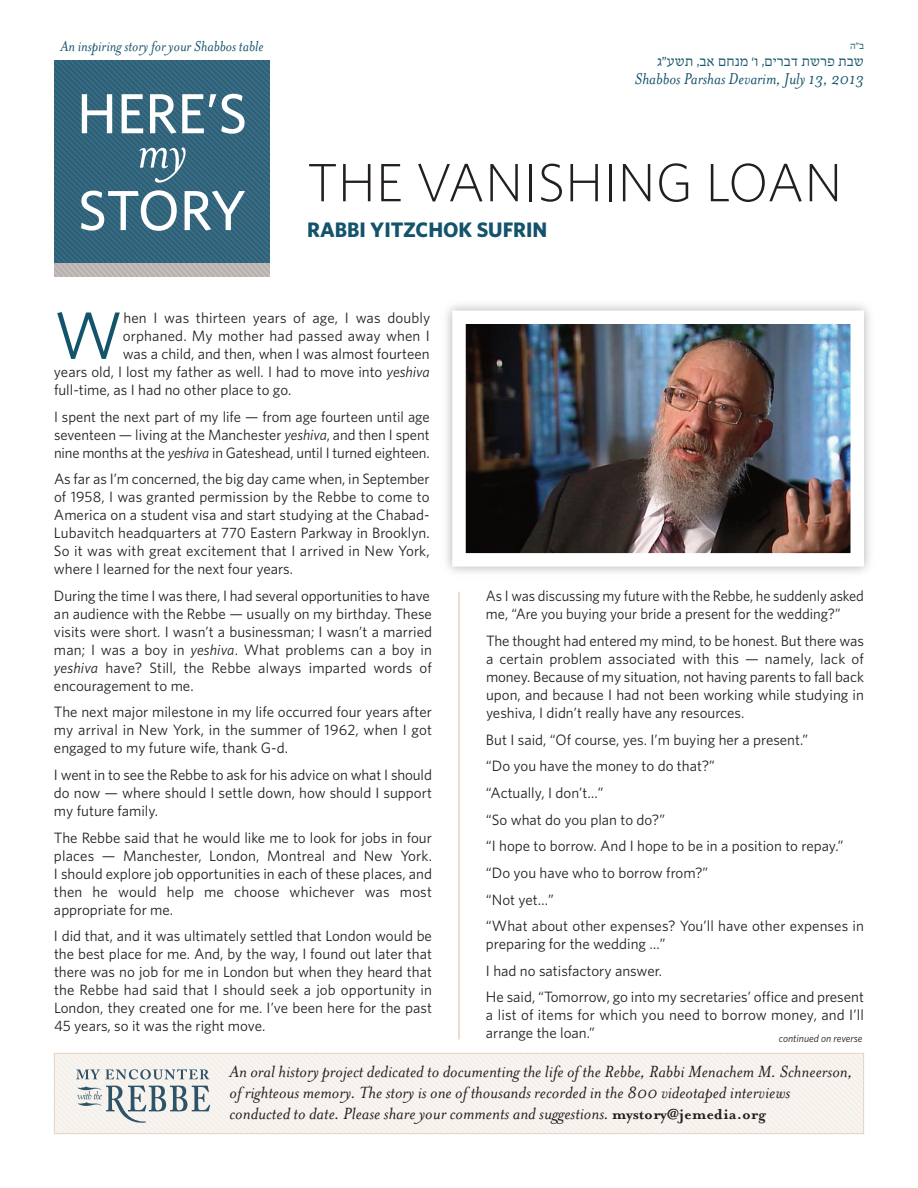
<style>
.page{position:relative;width:918px;height:1188px;background:#fff}
.page>*{position:absolute;margin:0;border:0;box-sizing:border-box;transform-origin:0 0}
.t1{font:67.2px "Whitney HTF";color:#13536b}
.t2{font:56.55px "Whitney HTF Medium SC";color:#fff}
.t3{font:500 56.55px "Whitney HTF";letter-spacing:-.02em;color:#fff}
.t4{font:italic 56.55px "Mrs Eaves";color:#fff}
.t5{font:300 54px "Whitney HTF";color:#231f20}
.t6{font:700 21px "Whitney HTF";color:#13536b}
.t7{font:italic 18.6px/21px "Mrs Eaves";color:#231f20;scale:1.06 1}
.t8{font:italic 18px "Mrs Eaves";color:#13536b}
.t9{font:italic 16.5px "Mrs Eaves";color:#13536b}
.t10{font:15px/18px "Whitney HTF";color:#231f20;text-align:justify}
.t11{font:300 15px "Fb Adama";color:#13536b}
.t12{font:italic 10.5px "Whitney HTF";color:#231f20}
.t13{font:300 10.5px "Fb Adama";color:#13536b}
.s1{font-style:italic}
.s2{font-weight:700;font-style:normal;font-size:16.5px}
</style>
<div class="page">
<img style="left:54px;top:61px;width:216px;height:202px">
<hr style="left:458px;top:592px;width:2px;height:448px;background:#e4d3c4">
<img style="left:467px;top:325px;width:382px;height:227px">
<div style="left:452px;top:310px;width:412px;height:257px;border:14px solid #fff"></div>
<img style="left:54px;top:263px;width:216px;height:14px">
<div style="left:56px;top:1055px;width:806px;height:77px;background:#f6f3ee"></div>
<div style="left:54px;top:1053px;width:810px;height:81px;border:1px solid #e4d3c4"></div>
<svg style="left:76px;top:1069px;width:133px;height:10px"></svg>
<svg style="left:77px;top:1086px;width:133px;height:37px"></svg>
<p class="t9" style="left:60px;top:37px;width:205px">An inspiring story for your Shabbos table</p>
<p class="t13" style="left:850px;top:39px;width:15px">ב״ה</p>
<p class="t11" style="left:657px;top:52px;width:208px">שע״ ג ת אב , מנחם דבר ים , ו ’ שת פר שבת</p>
<p class="t8" style="left:635px;top:69px;width:231px">Shabbos Parshas Devarim, July 13, 2013</p>
<h2 class="t2" style="left:77px;top:81px;width:172px">HERE’S</h2>
<h2 class="t4" style="left:137px;top:120px;width:52px">my</h2>
<h2 class="t3" style="left:78px;top:178px;width:170px">STORY</h2>
<h3 class="t5" style="left:307px;top:151px;width:537px">THE VANISHING LOAN</h3>
<h3 class="t6" style="left:307px;top:218px;width:242px">RABBI YITZCHOK SUFRIN</h3>
<h1 class="t1" style="left:54px;top:296px;width:70px">W</h1>
<p class="t10" style="left:123px;top:309px;width:308px">hen I was thirteen years of age, I was doubly</p>
<p class="t10" style="left:123px;top:327px;width:308px">orphaned. My mother had passed away when I</p>
<p class="t10" style="left:123px;top:345px;width:308px">was a child, and then, when I was almost fourteen</p>
<p class="t10" style="left:54px;top:363px;width:377px">years old, I lost my father as well. I had to move into <span class="s1">yeshiva</span></p>
<p class="t10" style="left:54px;top:381px;width:239px">full-time, as I had no other place to go.</p>
<p class="t10" style="left:54px;top:407px;width:377px">I spent the next part of my life — from age fourteen until age seventeen — living at the Manchester <span class="s1">yeshiva</span>, and then I spent nine months at the <span class="s1">yeshiva</span> in Gateshead, until I turned eighteen.</p>
<p class="t10" style="left:54px;top:470px;width:377px">As far as I’m concerned, the big day came when, in September of 1958, I was granted permission by the Rebbe to come to America on a student visa and start studying at the Chabad-Lubavitch headquarters at 770 Eastern Parkway in Brooklyn.<br>So it was with great excitement that I arrived in New York, where I learned for the next four years.</p>
<p class="t10" style="left:54px;top:587px;width:380px;text-align:left">During the time I was there, I had several opportunities to have an audience with the Rebbe — usually on my birthday. These visits were short. I wasn’t a businessman; I wasn’t a married man; I was a boy in <span class="s1">yeshiva</span>. What problems can a boy in <span class="s1">yeshiva</span> have? Still, the Rebbe always imparted words of encouragement to me.</p>
<p class="t10" style="left:54px;top:703px;width:380px">The next major milestone in my life occurred four years after my arrival in New York, in the summer of 1962, when I got engaged to my future wife, thank G-d.</p>
<p class="t10" style="left:54px;top:766px;width:380px">I went in to see the Rebbe to ask for his advice on what I should do now — where should I settle down, how should I support my future family.</p>
<p class="t10" style="left:54px;top:829px;width:380px">The Rebbe said that he would like me to look for jobs in four places — Manchester, London, Montreal and New York.<br>I should explore job opportunities in each of these places, and then he would help me choose whichever was most appropriate for me.</p>
<p class="t10" style="left:54px;top:927px;width:380px">I did that, and it was ultimately settled that London would be the best place for me. And, by the way, I found out later that there was no job for me in London but when they heard that the Rebbe had said that I should seek a job opportunity in London, they created one for me. I’ve been here for the past 45 years, so it was the right move.</p>
<p class="t10" style="left:486px;top:587px;width:379px">As I was discussing my future with the Rebbe, he suddenly asked me, “Are you buying your bride a present for the wedding?”</p>
<p class="t10" style="left:486px;top:632px;width:380px">The thought had entered my mind, to be honest. But there was a certain problem associated with this — namely, lack of money. Because of my situation, not having parents to fall back upon, and because I had not been working while studying in yeshiva, I didn’t really have any resources.</p>
<p class="t10" style="left:486px;top:726px;width:379px;line-height:26.7px;text-align:left">But I said, “Of course, yes. I’m buying her a present.”<br>“Do you have the money to do that?”<br>“Actually, I don’t…”<br>“So what do you plan to do?”<br>“I hope to borrow. And I hope to be in a position to repay.” “Do you have who to borrow from?”<br>“Not yet…”<br>“What about other expenses? You’ll have other expenses in</p>
<p class="t10" style="left:486px;top:931px;width:380px;line-height:26.7px;text-align:left">preparing for the wedding …”<br>I had no satisfactory answer.<br>He said, “Tomorrow, go into my secretaries’ office and present</p>
<p class="t10" style="left:486px;top:1006px;width:379px">a list of items for which you need to borrow money, and I’ll arrange the loan.”</p>
<p class="t12" style="left:779px;top:1032px;width:85px">continued on reverse</p>
<p class="t7" style="left:230px;top:1061px;width:589px">An oral history project dedicated to documenting the life of the Rebbe, Rabbi Menachem M. Schneerson, of righteous memory. The story is one of thousands recorded in the 800 videotaped interviews conducted to date. Please share your comments and suggestions. <span class="s2">mystory@jemedia.org</span></p>
</div>
